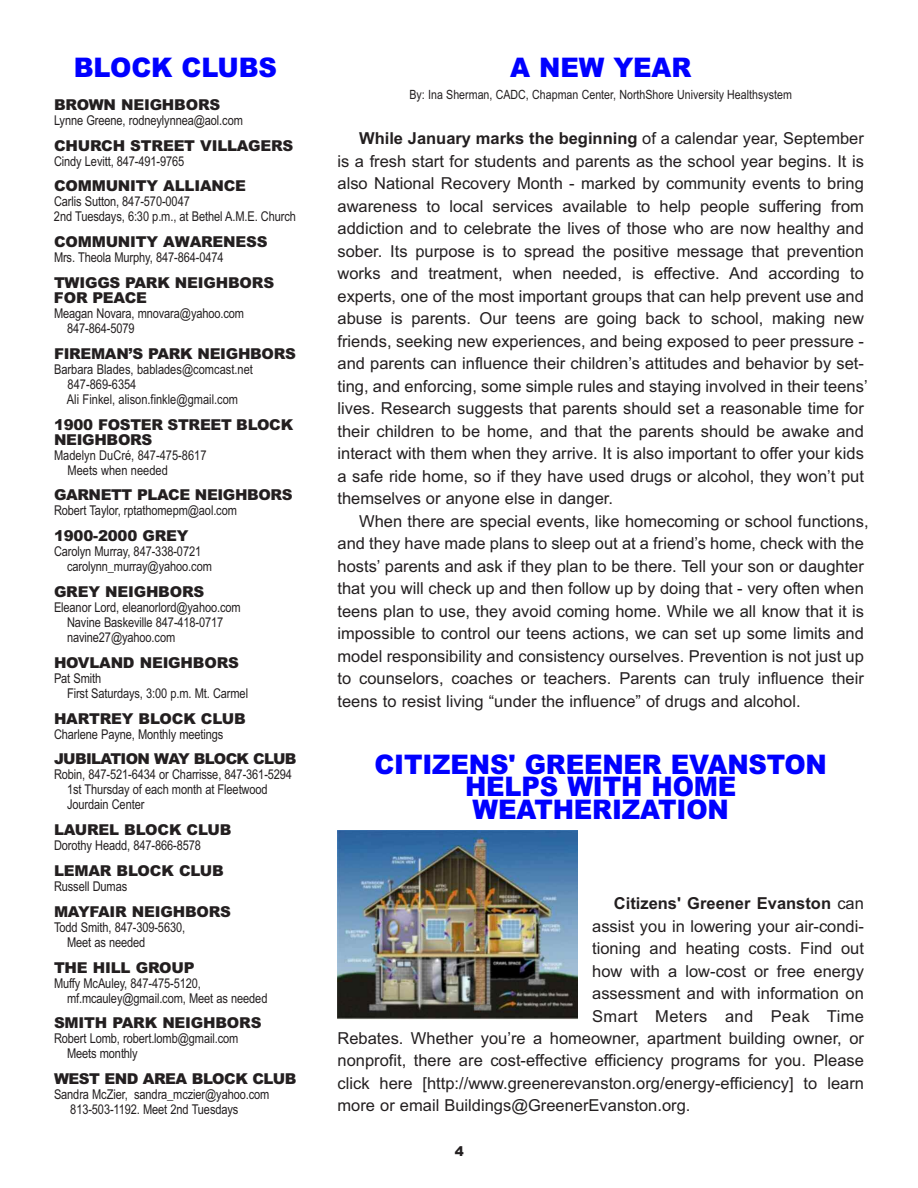
<style>
.page{position:relative;width:918px;height:1188px;background:#fff}
.page>*{position:absolute;margin:0;border:0;box-sizing:border-box;transform-origin:0 0}
.t1{font:900 27px/22.5px "Arial";letter-spacing:-.005em;color:#00f;text-align:center;scale:.95 1}
.t2{font:16.5px/22.5px "Arial";color:#231f20}
.t3{font:700 16.5px "Arial";color:#231f20}
.t4{font:16.5px "Arial";letter-spacing:.02em;color:#231f20}
.t5{font:900 15px/15px "Arial";letter-spacing:-.015em;color:#231f20}
.t6{font:900 15px "Arial";letter-spacing:-.045em;color:#231f20}
.t7{font:900 15px "Arial";letter-spacing:-.035em;color:#231f20}
.t8{font:13.5px/15px "Arial Narrow";letter-spacing:-.01em;color:#231f20}
.t9{font:900 13.5px "Arial";color:#231f20}
.t10{font:12.75px "Arial Narrow";color:#231f20}
.s1{font-weight:700}
.s2{font-weight:400}
</style>
<div class="page">
<img style="left:338px;top:831px;width:239px;height:188px">
<h1 class="t1" style="left:74px;top:56px;width:215px">BLOCK CLUBS</h1>
<p class="t5" style="left:54px;top:97px;width:168px">BROWN NEIGHBORS</p>
<p class="t8" style="left:54px;top:113px;width:190px">Lynne Greene, rodneylynnea@aol.com</p>
<p class="t5" style="left:54px;top:138px;width:241px">CHURCH STREET VILLAGERS</p>
<p class="t8" style="left:54px;top:153px;width:132px">Cindy Levitt, 847-491-9765</p>
<p class="t5" style="left:54px;top:179px;width:194px">COMMUNITY ALLIANCE</p>
<p class="t8" style="left:54px;top:194px;width:243px">Carlis Sutton, 847-570-0047<br>2nd Tuesdays, 6:30 p.m., at Bethel A.M.E. Church</p>
<p class="t5" style="left:54px;top:234px;width:215px">COMMUNITY AWARENESS</p>
<p class="t8" style="left:54px;top:250px;width:171px">Mrs. Theola Murphy, 847-864-0474</p>
<p class="t5" style="left:54px;top:275px;width:222px">TWIGGS PARK NEIGHBORS<br>FOR PEACE</p>
<p class="t8" style="left:67px;top:306px;width:179px;text-indent:-13px">Meagan Novara, mnovara@yahoo.com<br>847-864-5079</p>
<p class="t5" style="left:54px;top:346px;width:243px">FIREMAN’S PARK NEIGHBORS</p>
<p class="t8" style="left:67px;top:362px;width:188px;text-indent:-13px">Barbara Blades, bablades@comcast.net<br>847-869-6354<br>Ali Finkel, alison.finkle@gmail.com</p>
<p class="t5" style="left:54px;top:417px;width:241px">1900 FOSTER STREET BLOCK<br>NEIGHBORS</p>
<p class="t8" style="left:68px;top:447px;width:141px;text-indent:-14px">Madelyn DuCré, 847-475-8617<br>Meets when needed</p>
<p class="t5" style="left:54px;top:488px;width:240px">GARNETT PLACE NEIGHBORS</p>
<p class="t8" style="left:54px;top:503px;width:184px">Robert Taylor, rptathomepm@aol.com</p>
<p class="t5" style="left:54px;top:528px;width:136px">1900-2000 GREY</p>
<p class="t8" style="left:67px;top:544px;width:146px;text-indent:-13px">Carolyn Murray, 847-338-0721 carolynn_murray@yahoo.com</p>
<p class="t5" style="left:54px;top:584px;width:152px">GREY NEIGHBORS</p>
<p class="t8" style="left:67px;top:600px;width:175px;text-indent:-13px">Eleanor Lord, eleanorlord@yahoo.com<br>Navine Baskeville 847-418-0717 navine27@yahoo.com</p>
<p class="t5" style="left:54px;top:655px;width:186px">HOVLAND NEIGHBORS</p>
<p class="t8" style="left:67px;top:671px;width:183px;text-indent:-13px">Pat Smith<br>First Saturdays, 3:00 p.m. Mt. Carmel</p>
<p class="t5" style="left:54px;top:711px;width:193px">HARTREY BLOCK CLUB</p>
<p class="t8" style="left:54px;top:726px;width:171px">Charlene Payne, Monthly meetings</p>
<p class="t6" style="left:54px;top:750px;width:244px">JUBILATION WAY BLOCK CLUB</p>
<p class="t8" style="left:67px;top:767px;width:227px;text-indent:-13px">Robin, 847-521-6434 or Charrisse, 847-361-5294<br>1st Thursday of each month at Fleetwood<br>Jourdain Center</p>
<p class="t5" style="left:54px;top:822px;width:179px">LAUREL BLOCK CLUB</p>
<p class="t8" style="left:54px;top:838px;width:148px">Dorothy Headd, 847-866-8578</p>
<p class="t5" style="left:54px;top:863px;width:171px">LEMAR BLOCK CLUB</p>
<p class="t8" style="left:54px;top:879px;width:75px">Russell Dumas</p>
<p class="t5" style="left:54px;top:904px;width:179px">MAYFAIR NEIGHBORS</p>
<p class="t8" style="left:67px;top:920px;width:120px;text-indent:-13px">Todd Smith, 847-309-5630,<br>Meet as needed</p>
<p class="t5" style="left:54px;top:960px;width:142px">THE HILL GROUP</p>
<p class="t8" style="left:67px;top:975px;width:202px;text-indent:-13px">Muffy McAuley, 847-475-5120, mf.mcauley@gmail.com, Meet as needed</p>
<p class="t5" style="left:54px;top:1016px;width:209px">SMITH PARK NEIGHBORS</p>
<p class="t8" style="left:67px;top:1031px;width:173px;text-indent:-13px">Robert Lomb, robert.lomb@gmail.com<br>Meets monthly</p>
<p class="t7" style="left:54px;top:1070px;width:244px">WEST END AREA BLOCK CLUB</p>
<p class="t8" style="left:70px;top:1087px;width:201px;text-indent:-16px">Sandra McZier, sandra_mczier@yahoo.com<br>813-503-1192. Meet 2nd Tuesdays</p>
<h1 class="t1" style="left:510px;top:56px;width:192px">A NEW YEAR</h1>
<p class="t10" style="left:410px;top:87px;width:384px">By: Ina Sherman, CADC, Chapman Center, NorthShore University Healthsystem</p>
<p class="t2" style="left:338px;top:127px;width:532px;text-indent:22px"><span class="s1">While January marks the beginning</span> of a calendar year, September is a fresh start for students and parents as the school year begins. It is also National Recovery Month - marked by community events to bring awareness to local services available to help people suffering from addiction and to celebrate the lives of those who are now healthy and sober. Its purpose is to spread the positive message that prevention works and treatment, when needed, is effective. And according to experts, one of the most important groups that can help prevent use and abuse is parents. Our teens are going back to school, making new friends, seeking new experiences, and being exposed to peer pressure - and parents can influence their children’s attitudes and behavior by set&shy;ting, and enforcing, some simple rules and staying involved in their teens’ lives. Research suggests that parents should set a reasonable time for their children to be home, and that the parents should be awake and interact with them when they arrive. It is also important to offer your kids a safe ride home, so if they have used drugs or alcohol, they won’t put themselves or anyone else in danger.</p>
<p class="t2" style="left:338px;top:510px;width:533px;text-indent:22px">When there are special events, like homecoming or school functions, and they have made plans to sleep out at a friend’s home, check with the hosts’ parents and ask if they plan to be there. Tell your son or daughter that you will check up and then follow up by doing that - very often when teens plan to use, they avoid coming home. While we all know that it is impossible to control our teens actions, we can set up some limits and model responsibility and consistency ourselves. Prevention is not just up to counselors, coaches or teachers. Parents can truly influence their teens to resist living “under the influence” of drugs and alcohol.</p>
<h1 class="t1" style="left:375px;top:753px;width:478px">CITIZENS' GREENER EVANSTON<br>HELPS WITH HOME<br>WEATHERIZATION</h1>
<p class="t3" style="left:614px;top:894px;width:252px">Citizens' Greener Evanston <span class="s2">can</span></p>
<p class="t2" style="left:592px;top:915px;width:273px">assist you in lowering your air-condi-</p>
<p class="t2" style="left:592px;top:937px;width:273px">tioning and heating costs. Find out</p>
<p class="t2" style="left:592px;top:960px;width:273px">how with a low-cost or free energy</p>
<p class="t2" style="left:592px;top:982px;width:273px">assessment and with information on</p>
<p class="t4" style="left:592px;top:1006px;width:273px">Smart Meters and Peak Time</p>
<p class="t2" style="left:337px;top:1027px;width:528px">Rebates. Whether you’re a homeowner, apartment building owner, or</p>
<p class="t2" style="left:338px;top:1050px;width:528px">nonprofit, there are cost-effective efficiency programs for you. Please</p>
<p class="t2" style="left:338px;top:1072px;width:528px">click here [http://www.greenerevanston.org/energy-efficiency] to learn</p>
<p class="t2" style="left:338px;top:1095px;width:354px">more or email Buildings@GreenerEvanston.org.</p>
<p class="t9" style="left:455px;top:1143px;width:11px">4</p>
</div>
